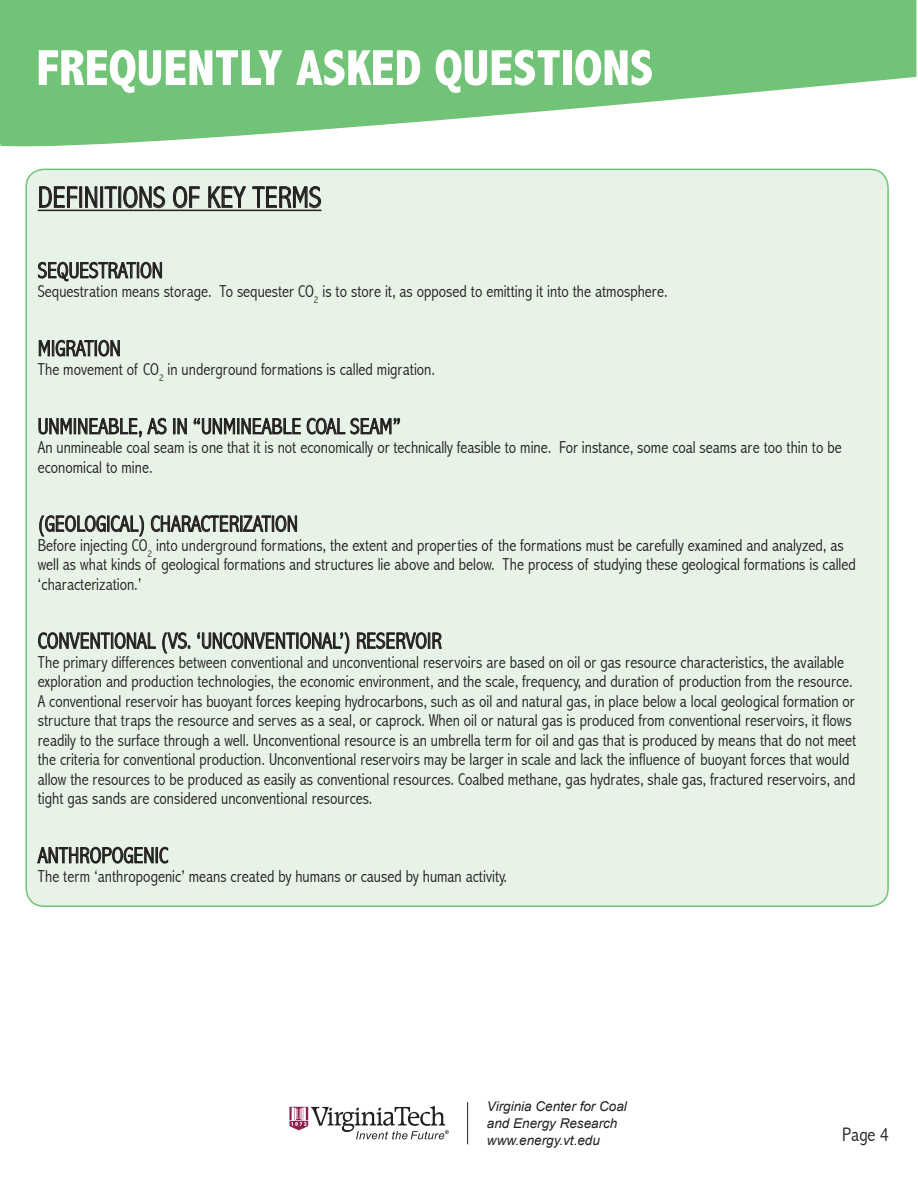
<style>
.page{position:relative;width:918px;height:1188px;background:#fff}
.page>*{position:absolute;margin:0;border:0;box-sizing:border-box;transform-origin:0 0}
.t1{font:800 condensed 51px "Abadi";color:#fff}
.t2{font:300 condensed 30px "Abadi";color:#231f20}
.t3{font:300 condensed 22.5px "Abadi";color:#231f20}
.t4{font:300 condensed 19.5px "Abadi";color:#231f20}
.t5{font:300 condensed 17.25px/19.5px "Abadi";color:#231f20}
.t6{font:italic 13.5px/16.8px "Arial";color:#231f20}
</style>
<div class="page">
<div style="left:26px;top:169px;width:862px;height:737px;background:#e7f3e7;border-radius:18px"></div>
<div style="left:275px;top:1094px;width:368px;height:86px;border:2px solid #fff;border-radius:18px"></div>
<hr style="left:467px;top:1102px;width:1px;height:42px;background:#231f20">
<svg style="left:289px;top:1106px;width:160px;height:33px"></svg>
<hr style="left:38px;top:210px;width:284px;height:1px;background:#231f20">
<svg style="left:39px;top:186px;width:39px;height:22px"></svg>
<div style="left:79px;top:186px;width:3px;height:22px;border:1px solid #231f20"></div>
<svg style="left:85px;top:186px;width:13px;height:22px"></svg>
<div style="left:100px;top:186px;width:3px;height:22px;border:1px solid #231f20"></div>
<svg style="left:104px;top:186px;width:13px;height:22px"></svg>
<svg style="left:123px;top:186px;width:43px;height:23px"></svg>
<svg style="left:173px;top:186px;width:27px;height:23px"></svg>
<svg style="left:208px;top:186px;width:113px;height:23px"></svg>
<svg style="left:38px;top:261px;width:124px;height:21px"></svg>
<svg style="left:38px;top:339px;width:82px;height:18px"></svg>
<svg style="left:38px;top:417px;width:129px;height:21px"></svg>
<div style="left:173px;top:418px;width:3px;height:16px;border:1px solid #231f20"></div>
<svg style="left:177px;top:418px;width:10px;height:17px"></svg>
<svg style="left:193px;top:417px;width:208px;height:18px"></svg>
<svg style="left:39px;top:515px;width:105px;height:22px"></svg>
<svg style="left:150px;top:515px;width:148px;height:18px"></svg>
<svg style="left:38px;top:632px;width:118px;height:18px"></svg>
<svg style="left:162px;top:632px;width:29px;height:22px"></svg>
<svg style="left:197px;top:632px;width:153px;height:22px"></svg>
<svg style="left:357px;top:632px;width:85px;height:18px"></svg>
<svg style="left:37px;top:846px;width:132px;height:18px"></svg>
<svg style="left:0;top:0;width:916px;height:147px;fill:#71c377"></svg>
<div style="left:0;top:0;width:119px;height:144px;background:#71c377"></div>
<p class="t1" style="left:36px;top:38px;width:619px">FREQUENTLY ASKED QUESTIONS</p>
<p class="t2" style="left:38px;top:180px;width:285px">DEFINITIONS OF KEY TERMS</p>
<p class="t3" style="left:38px;top:257px;width:127px">SEQUESTRATION</p>
<p class="t5" style="left:38px;top:282px;width:631px">Sequestration means storage. To sequester CO<sub>2</sub> is to store it, as opposed to emitting it into the atmosphere.</p>
<p class="t3" style="left:38px;top:335px;width:85px">MIGRATION</p>
<p class="t5" style="left:38px;top:360px;width:399px">The movement of CO<sub>2</sub> in underground formations is called migration.</p>
<p class="t3" style="left:38px;top:413px;width:364px">UNMINEABLE, AS IN “UNMINEABLE COAL SEAM”</p>
<p class="t5" style="left:38px;top:438px;width:805px">An unmineable coal seam is one that it is not economically or technically feasible to mine. For instance, some coal seams are too thin to be economical to mine.</p>
<p class="t3" style="left:38px;top:511px;width:262px">(GEOLOGICAL) CHARACTERIZATION</p>
<p class="t5" style="left:38px;top:535px;width:820px">Before injecting CO<sub>2</sub> into underground formations, the extent and properties of the formations must be carefully examined and analyzed, as well as what kinds of geological formations and structures lie above and below. The process of studying these geological formations is called ‘characterization.’</p>
<p class="t3" style="left:38px;top:628px;width:405px">CONVENTIONAL (VS. ‘UNCONVENTIONAL’) RESERVOIR</p>
<p class="t5" style="left:38px;top:652px;width:820px">The primary differences between conventional and unconventional reservoirs are based on oil or gas resource characteristics, the available exploration and production technologies, the economic environment, and the scale, frequency, and duration of production from the resource.<br>A conventional reservoir has buoyant forces keeping hydrocarbons, such as oil and natural gas, in place below a local geological formation or structure that traps the resource and serves as a seal, or caprock. When oil or natural gas is produced from conventional reservoirs, it flows readily to the surface through a well. Unconventional resource is an umbrella term for oil and gas that is produced by means that do not meet the criteria for conventional production. Unconventional reservoirs may be larger in scale and lack the influence of buoyant forces that would allow the resources to be produced as easily as conventional resources. Coalbed methane, gas hydrates, shale gas, fractured reservoirs, and tight gas sands are considered unconventional resources.</p>
<p class="t3" style="left:38px;top:842px;width:132px">ANTHROPOGENIC</p>
<p class="t5" style="left:38px;top:867px;width:471px">The term ‘anthropogenic’ means created by humans or caused by human activity.</p>
<p class="t6" style="left:487px;top:1098px;width:142px">Virginia Center for Coal and Energy Research</p>
<p class="t6" style="left:487px;top:1132px;width:115px">www.energy.vt.edu</p>
<p class="t4" style="left:842px;top:1123px;width:48px">Page 4</p>
</div>
